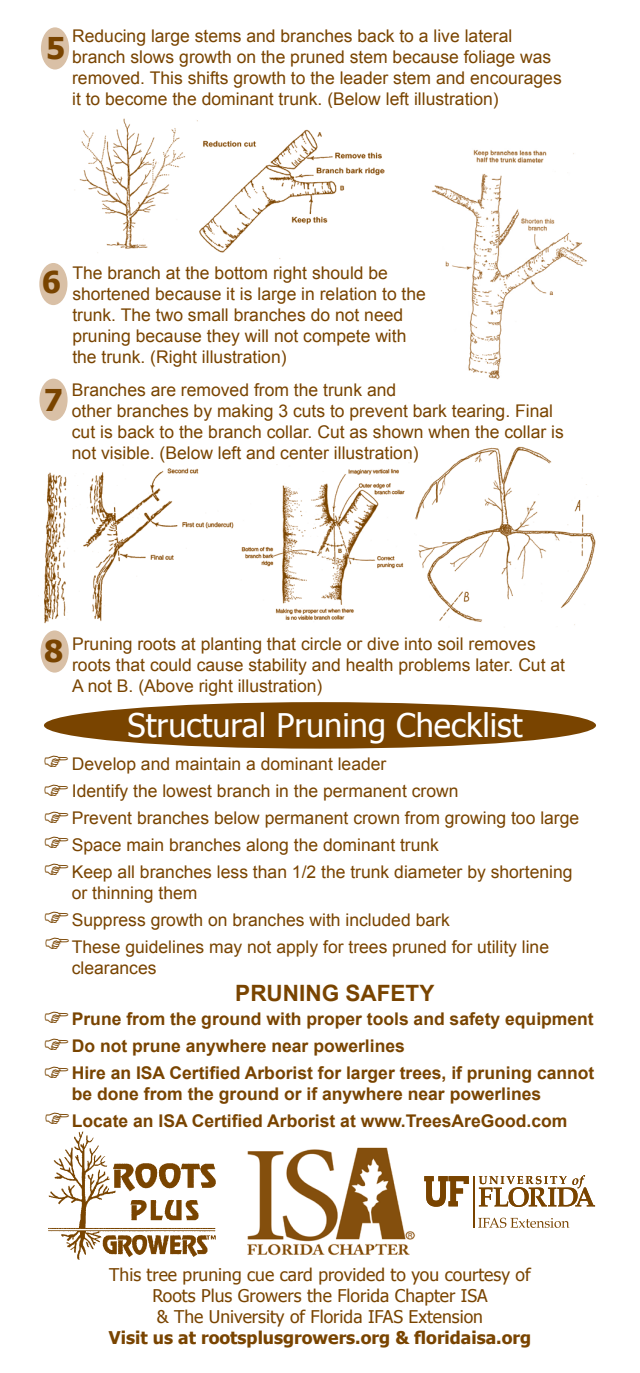
<style>
.page{position:relative;width:640px;height:1373px;background:#fff}
.page>*{position:absolute;margin:0;border:0;box-sizing:border-box;transform-origin:0 0}
.t1{font:32.5px "Tahoma";color:#fff}
.t2{font:700 30px "Tahoma";color:#794400}
.t3{font:700 22.5px "Arial";color:#794400}
.t4{font:17.5px/21px "Arial";color:#794400}
.t5{font:700 17.5px/27px "Arial";color:#794400}
.t6{font:17.5px/21px "Tahoma";color:#794400;text-align:center}
.t7{font:700 17.5px "Tahoma";color:#794400}
</style>
<div class="page">
<img style="left:415px;top:446px;width:181px;height:179px">
<div style="left:41px;top:27px;width:28px;height:42px;background:#d9c0a6;border-radius:50%"></div>
<div style="left:44px;top:702px;width:551px;height:46px;background:#794400;border-radius:50%"></div>
<div style="left:39px;top:263px;width:28px;height:42px;background:#d9c0a6;border-radius:50%"></div>
<div style="left:41px;top:630px;width:28px;height:42px;background:#d9c0a6;border-radius:50%"></div>
<div style="left:39px;top:378px;width:29px;height:43px;background:#d9c0a6;border-radius:50%"></div>
<img style="left:74px;top:118px;width:310px;height:141px">
<img style="left:431px;top:150px;width:156px;height:230px">
<img style="left:241px;top:464px;width:164px;height:156px">
<img style="left:44px;top:468px;width:190px;height:156px">
<hr style="left:473px;top:1176px;width:1px;height:51px;background:#794400">
<svg style="left:478px;top:1175px;width:116px;height:31px"></svg>
<svg style="left:424px;top:1176px;width:44px;height:30px"></svg>
<svg style="left:478px;top:1217px;width:91px;height:10px"></svg>
<img style="left:247px;top:1147px;width:169px;height:109px">
<img style="left:48px;top:1131px;width:168px;height:129px">
<h2 class="t2" style="left:46px;top:27px;width:21px">5</h2>
<p class="t4" style="left:72px;top:26px;width:490px">Reducing large stems and branches back to a live lateral branch slows growth on the pruned stem because foliage was removed. This shifts growth to the leader stem and encourages it to become the dominant trunk. (Below left illustration)</p>
<h2 class="t2" style="left:42px;top:261px;width:21px">6</h2>
<p class="t4" style="left:72px;top:262px;width:355px">The branch at the bottom right should be shortened because it is large in relation to the trunk. The two small branches do not need pruning because they will not compete with the trunk. (Right illustration)</p>
<h2 class="t2" style="left:44px;top:378px;width:21px">7</h2>
<p class="t4" style="left:72px;top:380px;width:493px">Branches are removed from the trunk and<br>other branches by making 3 cuts to prevent bark tearing. Final cut is back to the branch collar. Cut as shown when the collar is not visible. (Below left and center illustration)</p>
<h2 class="t2" style="left:44px;top:629px;width:21px">8</h2>
<p class="t4" style="left:72px;top:633px;width:494px">Pruning roots at planting that circle or dive into soil removes roots that could cause stability and health problems later. Cut at<br>A not B. (Above right illustration)</p>
<h1 class="t1" style="left:127px;top:703px;width:396px">Structural Pruning Checklist</h1>
<p class="t4" style="left:72px;top:750px;width:508px;line-height:27px">Develop and maintain a dominant leader<br>Identify the lowest branch in the permanent crown<br>Prevent branches below permanent crown from growing too large Space main branches along the dominant trunk<br>Keep all branches less than 1/2 the trunk diameter by shortening</p>
<p class="t4" style="left:72px;top:879px;width:478px;line-height:27px">or thinning them<br>Suppress growth on branches with included bark<br>These guidelines may not apply for trees pruned for utility line</p>
<p class="t4" style="left:72px;top:957px;width:86px">clearances</p>
<p class="t3" style="left:235px;top:978px;width:200px">PRUNING SAFETY</p>
<p class="t5" style="left:72px;top:1005px;width:523px">Prune from the ground with proper tools and safety equipment<br>Do not prune anywhere near powerlines<br>Hire an ISA Certified Arborist for larger trees, if pruning cannot</p>
<p class="t5" style="left:72px;top:1080px;width:496px">be done from the ground or if anywhere near powerlines<br>Locate an ISA Certified Arborist at www.TreesAreGood.com</p>
<p class="t6" style="left:109px;top:1262px;width:422px">This tree pruning cue card provided to you courtesy of<br>Roots Plus Growers the Florida Chapter ISA<br>&amp; The University of Florida IFAS Extension</p>
<p class="t7" style="left:109px;top:1324px;width:423px">Visit us at rootsplusgrowers.org &amp; floridaisa.org</p>
</div>
